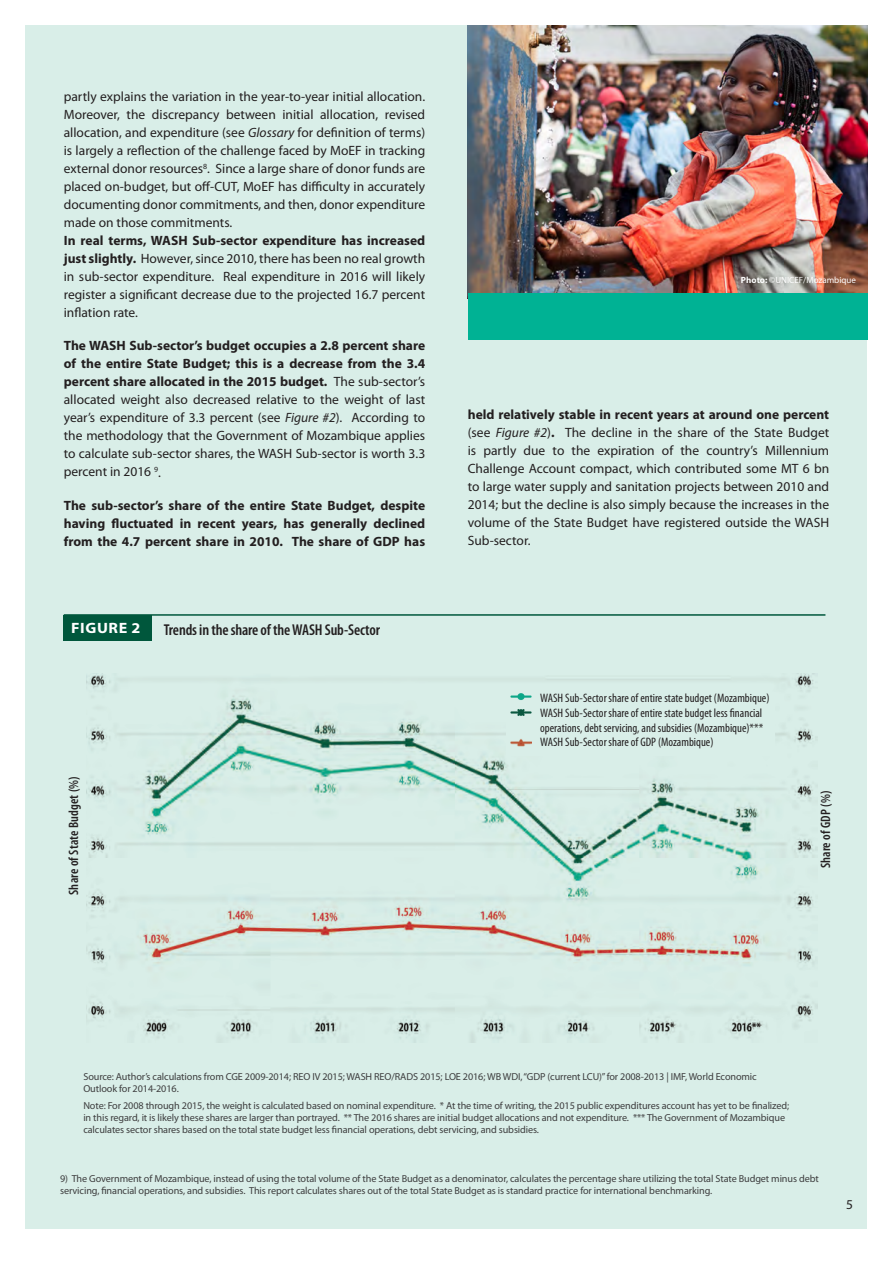
<style>
.page{position:relative;width:893px;height:1263px;background:#fff}
.page>*{position:absolute;margin:0;border:0;box-sizing:border-box;transform-origin:0 0}
.t1{font:600 condensed 15.75px "Myriad Pro";letter-spacing:-.01em;color:#231f20}
.Table{font:700 15px "Myriad Pro";letter-spacing:.04em;color:#fff;scale:1.07 1}
.Bread_text{font:600 condensed 13.65px "Myriad Pro";letter-spacing:.01em;color:#231f20}
.t2{font:13.5px/18px "Myriad Pro";color:#231f20;text-align:justify}
.t3{font:700 13.5px/18px "Myriad Pro";color:#231f20;text-align:justify}
.Bread_text-2{font:condensed 12.3px/14.7px "Myriad Pro";color:#231f20}
.Footnote{font:10.2px/12px "Myriad Pro";letter-spacing:-.01em;color:#3e3e3f}
.t4{font:9px "Myriad Pro";color:#fff}
.s1{font-style:italic}
.s2{font-weight:700}
</style>
<div class="page">
<div style="left:26px;top:26px;width:841px;height:1203px;background:#d9eee8"></div>
<div style="left:64px;top:615px;width:88px;height:25px;background:#00573c"></div>
<hr style="left:64px;top:614px;width:761px;height:2px;background:#00573c">
<img style="left:86px;top:674px;width:731px;height:369px">
<img style="left:468px;top:26px;width:399px;height:267px">
<div style="left:468px;top:293px;width:399px;height:47px;background:#00b294"></div>
<div style="left:506px;top:693px;width:269px;height:63px;background:#d9eee8"></div>
<img style="left:508px;top:691px;width:24px;height:25px">
<img style="left:510px;top:739px;width:22px;height:8px">
<p class="t2" style="left:64px;top:88px;width:363px;text-align:left">partly explains the variation in the year-to-year initial allocation.<br>Moreover, the discrepancy between initial allocation, revised allocation, and expenditure (see <span class="s1">Glossary</span> for definition of terms) is largely a reflection of the challenge faced by MoEF in tracking external donor resources<sup>8</sup>. Since a large share of donor funds are placed on-budget, but off-CUT, MoEF has difficulty in accurately documenting donor commitments, and then, donor expenditure made on those commitments.<br><span class="s2">In real terms, WASH Sub-sector expenditure has increased just slightly.</span> However, since 2010, there has been no real growth in sub-sector expenditure. Real expenditure in 2016 will likely register a significant decrease due to the projected 16.7 percent inflation rate.</p>
<p class="t2" style="left:64px;top:337px;width:363px"><span class="s2">The WASH Sub-sector’s budget occupies a 2.8 percent share of the entire State Budget; this is a decrease from the 3.4 percent share allocated in the 2015 budget.</span> The sub-sector’s allocated weight also decreased relative to the weight of last year’s expenditure of 3.3 percent (see <span class="s1">Figure #2</span>). According to the methodology that the Government of Mozambique applies to calculate sub-sector shares, the WASH Sub-sector is worth 3.3 percent in 2016 <sup>9</sup>.</p>
<p class="t3" style="left:64px;top:495px;width:363px">The sub-sector’s share of the entire State Budget, despite having fluctuated in recent years, has generally declined from the 4.7 percent share in 2010. The share of GDP has</p>
<p class="Table" style="left:71px;top:618px;width:66px">FIGURE 2</p>
<p class="t1" style="left:164px;top:621px;width:218px">Trends in the share of the WASH Sub-Sector</p>
<p class="Bread_text" style="left:66px;top:895px;width:120px;rotate:-90deg">Share of State Budget (%)</p>
<p class="t4" style="left:741px;top:275px;width:117px"><span class="s2">Photo:</span> ©UNICEF/Mozambique</p>
<p class="t2" style="left:468px;top:406px;width:363px"><span class="s2">held relatively stable in recent years at around one percent </span>(see <span class="s1">Figure #2</span>)<span class="s2">.</span> The decline in the share of the State Budget is partly due to the expiration of the country’s Millennium Challenge Account compact, which contributed some MT 6 bn to large water supply and sanitation projects between 2010 and 2014; but the decline is also simply because the increases in the volume of the State Budget have registered outside the WASH Sub-sector.</p>
<p class="Bread_text-2" style="left:540px;top:691px;width:231px">WASH Sub-Sector share of entire state budget (Mozambique)</p>
<p class="Bread_text-2" style="left:540px;top:705px;width:225px">WASH Sub-Sector share of entire state budget less financial operations, debt servicing, and subsidies (Mozambique)***</p>
<p class="Bread_text-2" style="left:540px;top:735px;width:175px">WASH Sub-Sector share of GDP (Mozambique)</p>
<p class="Bread_text" style="left:818px;top:868px;width:79px;rotate:-90deg">Share of GDP (%)</p>
<p class="Footnote" style="left:83px;top:1071px;width:675px">Source: Author’s calculations from CGE 2009-2014; REO IV 2015; WASH REO/RADS 2015; LOE 2016; WB WDI, “GDP (current LCU)” for 2008-2013 | IMF, World Economic<br>Outlook for 2014-2016.</p>
<p class="Footnote" style="left:83px;top:1099px;width:707px">Note: For 2008 through 2015, the weight is calculated based on nominal expenditure. * At the time of writing, the 2015 public expenditures account has yet to be finalized; in this regard, it is likely these shares are larger than portrayed. ** The 2016 shares are initial budget allocations and not expenditure. *** The Government of Mozambique calculates sector shares based on the total state budget less financial operations, debt servicing, and subsidies.</p>
<p class="Footnote" style="left:60px;top:1173px;width:760px;line-height:11.2px">9) The Government of Mozambique, instead of using the total volume of the State Budget as a denominator, calculates the percentage share utilizing the total State Budget minus debt servicing, financial operations, and subsidies. This report calculates shares out of the total State Budget as is standard practice for international benchmarking.</p>
<p class="t2" style="left:846px;top:1196px;width:8px">5</p>
</div>
